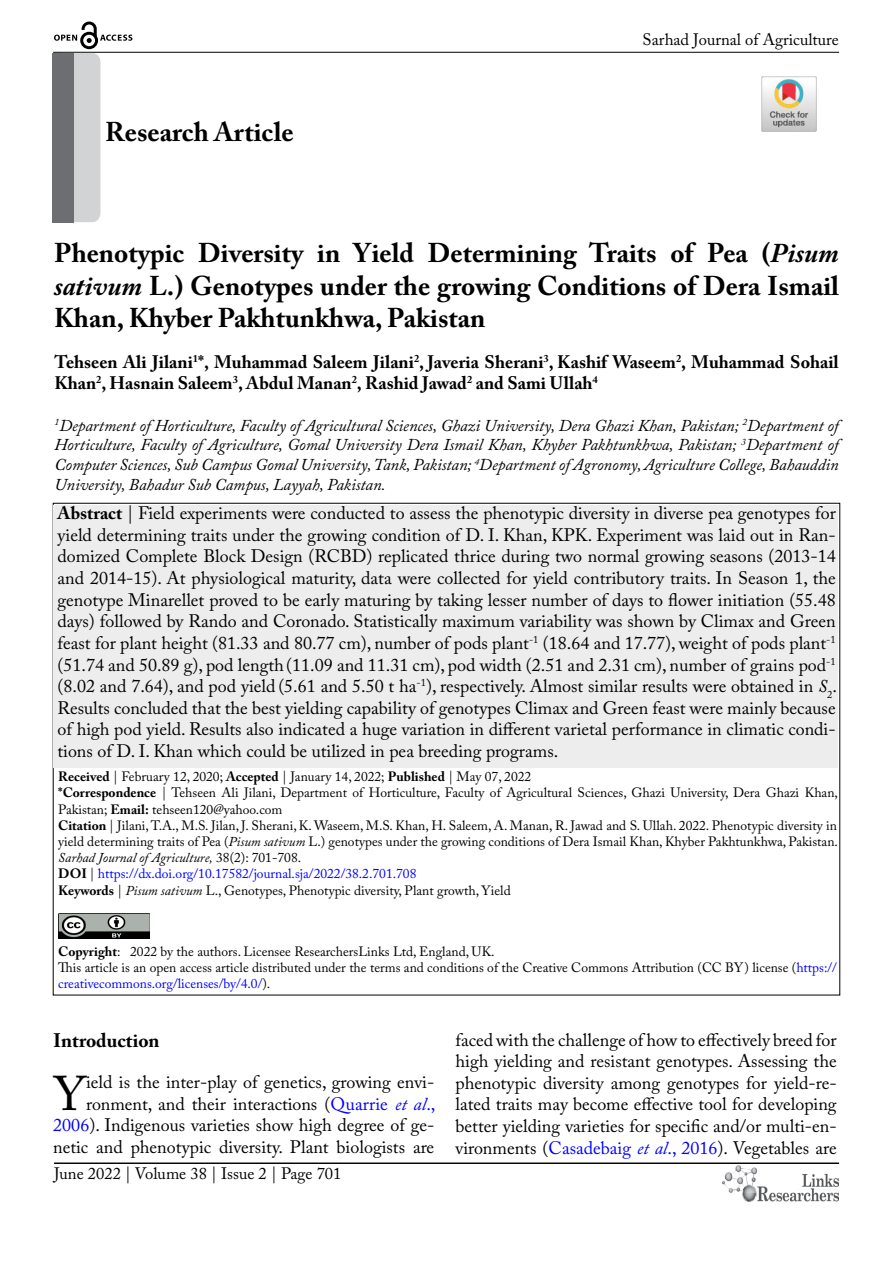
<style>
.page{position:relative;width:893px;height:1263px;background:#fff}
.page>*{position:absolute;margin:0;border:0;box-sizing:border-box;transform-origin:0 0}
.t1{font:48.45px "Adobe Caslon Pro";color:#000}
.t2{font:700 27px/32.4px "Adobe Caslon Pro";color:#000;text-align:justify}
.t3{font:700 19.5px "Adobe Caslon Pro";color:#000}
.t4{font:18px/21.6px "Adobe Caslon Pro";color:#000;text-align:justify}
.t5{font:700 18px/21.6px "Adobe Caslon Pro";color:#000}
.t6{font:italic 16.5px/19.8px "Adobe Caslon Pro";color:#000;text-align:justify}
.t7{font:16.5px "Adobe Caslon Pro";color:#000}
.t8{font:13.5px/16.2px "Adobe Caslon Pro";color:#000}
.s1{font-style:italic}
.s2{font-weight:700}
.s3{color:#00f}
.s4{font-style:italic;color:#00f}
</style>
<div class="page">
<hr style="left:53px;top:52px;width:786px;height:1px;background:#000">
<img style="left:722px;top:1166px;width:117px;height:36px">
<svg style="left:54px;top:22px;width:78px;height:27px"></svg>
<div style="left:54px;top:53px;width:46px;height:169px;background:#d1d3d4;border-radius:9px"></div>
<hr style="left:54px;top:1163px;width:785px;height:1px;background:#000">
<div style="left:53px;top:53px;width:21px;height:169px;background:#6d6e71"></div>
<div style="left:54px;top:505px;width:784px;height:262px;background:#ededee"></div>
<img style="left:58px;top:913px;width:92px;height:26px">
<img style="left:761px;top:77px;width:55px;height:55px">
<h2 class="t2" style="left:105px;top:116px;width:190px">Research Article</h2>
<p class="t7" style="left:643px;top:30px;width:198px">Sarhad Journal of Agriculture</p>
<h2 class="t2" style="left:54px;top:237px;width:786px">Phenotypic Diversity in Yield Determining Traits of Pea (<span class="s1">Pisum sativum</span> L.) Genotypes under the growing Conditions of Dera Ismail Khan, Khyber Pakhtunkhwa, Pakistan</h2>
<p class="t5" style="left:55px;top:351px;width:786px">Tehseen Ali Jilani<sup>1</sup>*, Muhammad Saleem Jilani<sup>2</sup>, Javeria Sherani<sup>3</sup>, Kashif Waseem<sup>2</sup>, Muhammad Sohail<br>Khan<sup>2</sup>, Hasnain Saleem<sup>3</sup>, Abdul Manan<sup>2</sup>, Rashid Jawad<sup>2</sup> and Sami Ullah<sup>4</sup></p>
<p class="t6" style="left:55px;top:415px;width:786px"><sup>1</sup>Department of Horticulture, Faculty of Agricultural Sciences, Ghazi University, Dera Ghazi Khan, Pakistan; <sup>2</sup>Department of Horticulture, Faculty of Agriculture, Gomal University Dera Ismail Khan, Khyber Pakhtunkhwa, Pakistan; <sup>3</sup>Department of Computer Sciences, Sub Campus Gomal University, Tank, Pakistan; <sup>4</sup>Department of Agronomy, Agriculture College, Bahauddin University, Bahadur Sub Campus, Layyah, Pakistan.</p>
<p class="t4" style="left:58px;top:502px;width:781px"><span class="s2">Abstract</span> | Field experiments were conducted to assess the phenotypic diversity in diverse pea genotypes for yield determining traits under the growing condition of D. I. Khan, KPK. Experiment was laid out in Ran&shy;domized Complete Block Design (RCBD) replicated thrice during two normal growing seasons (2013-14 and 2014-15). At physiological maturity, data were collected for yield contributory traits. In Season 1, the genotype Minarellet proved to be early maturing by taking lesser number of days to flower initiation (55.48 days) followed by Rando and Coronado. Statistically maximum variability was shown by Climax and Green feast for plant height (81.33 and 80.77 cm), number of pods plant<sup>-1</sup> (18.64 and 17.77), weight of pods plant<sup>-1 </sup>(51.74 and 50.89 g), pod length (11.09 and 11.31 cm), pod width (2.51 and 2.31 cm), number of grains pod<sup>-1 </sup>(8.02 and 7.64), and pod yield (5.61 and 5.50 t ha<sup>-1</sup>), respectively. Almost similar results were obtained in <span class="s1">S</span><sub>2</sub>.<br>Results concluded that the best yielding capability of genotypes Climax and Green feast were mainly because of high pod yield. Results also indicated a huge variation in different varietal performance in climatic condi&shy;tions of D. I. Khan which could be utilized in pea breeding programs.</p>
<p class="t8" style="left:58px;top:768px;width:781px"><span class="s2">Received</span> | February 12, 2020; <span class="s2">Accepted</span> | January 14, 2022; <span class="s2">Published</span> | May 07, 2022<br><span class="s2">*Correspondence</span> | Tehseen Ali Jilani, Department of Horticulture, Faculty of Agricultural Sciences, Ghazi University, Dera Ghazi Khan, Pakistan; <span class="s2">Email:</span> tehseen120@yahoo.com<br><span class="s2">Citation</span> | Jilani, T.A., M.S. Jilan,J. Sherani, K. Waseem, M.S. Khan, H. Saleem, A. Manan, R. Jawad and S. Ullah. 2022. Phenotypic diversity in yield determining traits of Pea (<span class="s1">Pisum sativum</span> L.) genotypes under the growing conditions of Dera Ismail Khan, Khyber Pakhtunkhwa, Pakistan.<br><span class="s1">Sarhad Journal of Agriculture,</span> 38(2): 701-708.<br><span class="s2">DOI</span> | <span class="s3">https://dx.doi.org/10.17582/journal.sja/2022/38.2.701.708<br></span><span class="s2">Keywords</span> | <span class="s1">Pisum sativum</span> L., Genotypes, Phenotypic diversity, Plant growth, Yield</p>
<p class="t8" style="left:58px;top:943px;width:780px"><span class="s2">Copyright</span>: 2022 by the authors. Licensee ResearchersLinks Ltd, England, UK.<br>This article is an open access article distributed under the terms and conditions of the Creative Commons Attribution (CC BY) license (<span class="s3">https:// creativecommons.org/licenses/by/4.0/</span>).</p>
<p class="t3" style="left:53px;top:1028px;width:108px">Introduction</p>
<h1 class="t1" style="left:54px;top:1064px;width:34px">Y</h1>
<p class="t4" style="left:53px;top:1071px;width:384px;text-align:right">ield is the inter-play of genetics, growing envi&shy;ronment, and their interactions (<span class="s3">Quarrie</span> <span class="s4">et al</span><span class="s3">., 2006</span>). Indigenous varieties show high degree of ge&shy;netic and phenotypic diversity. Plant biologists are</p>
<p class="t7" style="left:54px;top:1164px;width:289px">June 2022 | Volume 38 | Issue 2 | Page 701</p>
<p class="t4" style="left:456px;top:1028px;width:383px">faced with the challenge of how to effectively breed for high yielding and resistant genotypes. Assessing the phenotypic diversity among genotypes for yield-re&shy;lated traits may become effective tool for developing better yielding varieties for specific and/or multi-en&shy;vironments (<span class="s3">Casadebaig</span> <span class="s4">et al</span><span class="s3">., 2016</span>). Vegetables are</p>
</div>
